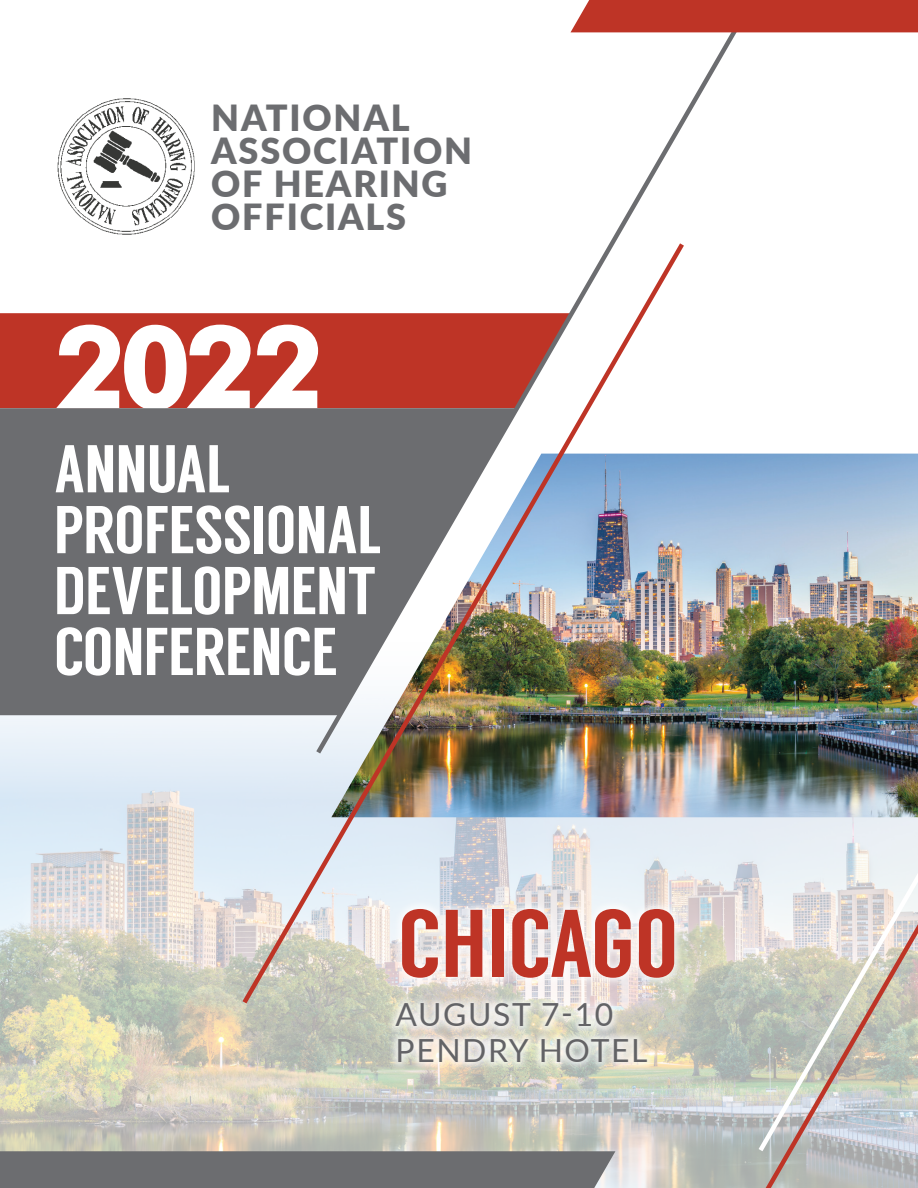
<style>
.page{position:relative;width:918px;height:1188px;background:#fff}
.page>*{position:absolute;margin:0;border:0;box-sizing:border-box;transform-origin:0 0}
.t1{font:700 115.5px "Futura BT";color:#fff}
.t2{font:95.85px "Langdon";color:#be3426}
.t3{font:67.35px/60.9px "Langdon";letter-spacing:-.01em;color:#fff}
.t4{font:900 36px/33px "Lato";letter-spacing:.05em;color:#6c6d70}
.t5{font:31.8px/35.4px "Lato";letter-spacing:.05em;color:#636366}
</style>
<div class="page">
<img style="left:0;top:715px;width:754px;height:473px">
<div style="left:0;top:313px;width:238px;height:95px;background:#be3426"></div>
<img style="left:688px;top:454px;width:230px;height:363px">
<div style="left:386px;top:994px;width:271px;height:77px;background:#fff;opacity:.75"></div>
<img style="left:57px;top:98px;width:138px;height:137px">
<svg style="left:238px;top:313px;width:450px;height:695px;background:#d1caca"></svg>
<svg style="left:743px;top:869px;width:175px;height:319px;background:#babcba"></svg>
<div style="left:0;top:408px;width:312px;height:307px;background:#6c6d70"></div>
<img style="left:312px;top:31px;width:459px;height:728px">
<img style="left:754px;top:724px;width:164px;height:432px">
<div style="left:571px;top:0;width:347px;height:32px;background:#be3426"></div>
<div style="left:0;top:1151px;width:615px;height:37px;background:#6c6d70"></div>
<p class="t4" style="left:211px;top:100px;width:263px">NATIONAL<br>ASSOCIATION<br>OF HEARING<br>OFFICIALS</p>
<h1 class="t1" style="left:54px;top:297px;width:272px">2022</h1>
<p class="t3" style="left:54px;top:439px;width:329px">ANNUAL<br>PROFESSIONAL<br>DEVELOPMENT<br>CONFERENCE</p>
<h2 class="t2" style="left:398px;top:888px;width:282px">CHICAGO</h2>
<p class="t5" style="left:396px;top:996px;width:253px">AUGUST 7-10<br>PENDRY HOTEL</p>
</div>
